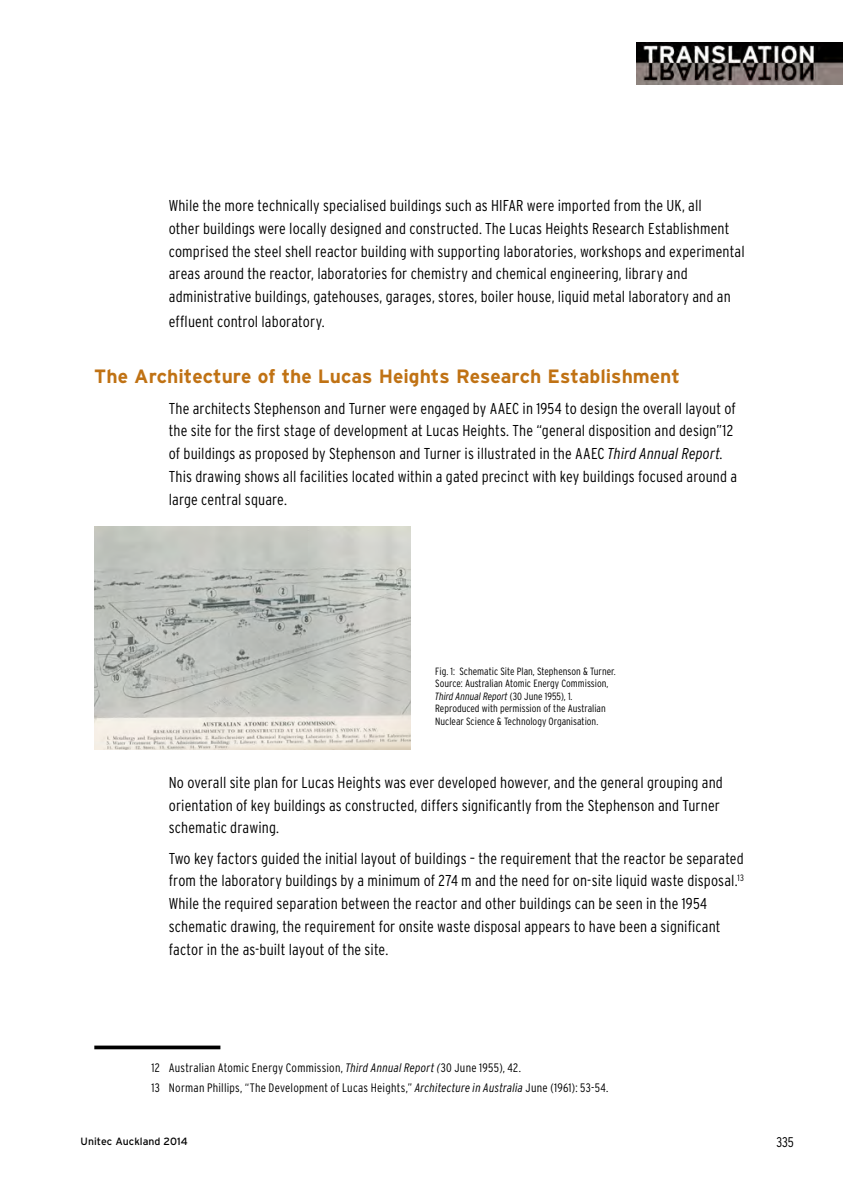
<style>
.page{position:relative;width:844px;height:1191px;background:#fff}
.page>*{position:absolute;margin:0;border:0;box-sizing:border-box;transform-origin:0 0}
.t1{font:700 19.25px "Interstate";color:#c07214}
.t2{font:300 condensed 15.75px/22.8px "Interstate";letter-spacing:.005em;color:#000}
.t3{font:300 condensed 14px "Interstate";color:#000}
.t4{font:300 condensed 12.25px/19.6px "Interstate";letter-spacing:.02em;color:#000}
.t5{font:300 condensed 10.5px/12.6px "Interstate";color:#000}
.t6{font:10.5px "Interstate";color:#000}
.s1{font-style:italic}
</style>
<div class="page">
<img style="left:94px;top:526px;width:316px;height:224px">
<svg style="left:94px;top:1045px;width:126px;height:4px"></svg>
<img style="left:636px;top:43px;width:206px;height:41px">
<p class="t2" style="left:169px;top:194px;width:577px">While the more technically specialised buildings such as HIFAR were imported from the UK, all<br>other buildings were locally designed and constructed. The Lucas Heights Research Establishment comprised the steel shell reactor building with supporting laboratories, workshops and experimental areas around the reactor, laboratories for chemistry and chemical engineering, library and administrative buildings, gatehouses, garages, stores, boiler house, liquid metal laboratory and an</p>
<p class="t2" style="left:169px;top:310px;width:157px">effluent control laboratory.</p>
<p class="t1" style="left:94px;top:366px;width:587px">The Architecture of the Lucas Heights Research Establishment</p>
<p class="t2" style="left:169px;top:396px;width:569px">The architects Stephenson and Turner were engaged by AAEC in 1954 to design the overall layout of the site for the first stage of development at Lucas Heights. The “general disposition and design”12 of buildings as proposed by Stephenson and Turner is illustrated in the AAEC <span class="s1">Third Annual Report.<br></span>This drawing shows all facilities located within a gated precinct with key buildings focused around a large central square.</p>
<p class="t5" style="left:435px;top:664px;width:182px">Fig. 1: Schematic Site Plan, Stephenson &amp; Turner.<br>Source: Australian Atomic Energy Commission, <span class="s1">Third Annual Report</span> (30 June 1955), 1.<br>Reproduced with permission of the Australian Nuclear Science &amp; Technology Organisation.</p>
<p class="t2" style="left:169px;top:771px;width:555px">No overall site plan for Lucas Heights was ever developed however, and the general grouping and orientation of key buildings as constructed, differs significantly from the Stephenson and Turner schematic drawing.</p>
<p class="t2" style="left:169px;top:846px;width:576px">Two key factors guided the initial layout of buildings – the requirement that the reactor be separated from the laboratory buildings by a minimum of 274 m and the need for on-site liquid waste disposal.<sup>13<br></sup>While the required separation between the reactor and other buildings can be seen in the 1954 schematic drawing, the requirement for onsite waste disposal appears to have been a significant factor in the as-built layout of the site.</p>
<p class="t4" style="left:151px;top:1057px;width:458px">12 Australian Atomic Energy Commission, <span class="s1">Third Annual Report (</span>30 June 1955), 42.<br>13 Norman Phillips, “The Development of Lucas Heights,” <span class="s1">Architecture in Australia</span> June (1961): 53-54.</p>
<p class="t6" style="left:81px;top:1135px;width:109px">Unitec Auckland 2014</p>
<p class="t3" style="left:776px;top:1134px;width:19px">335</p>
</div>
